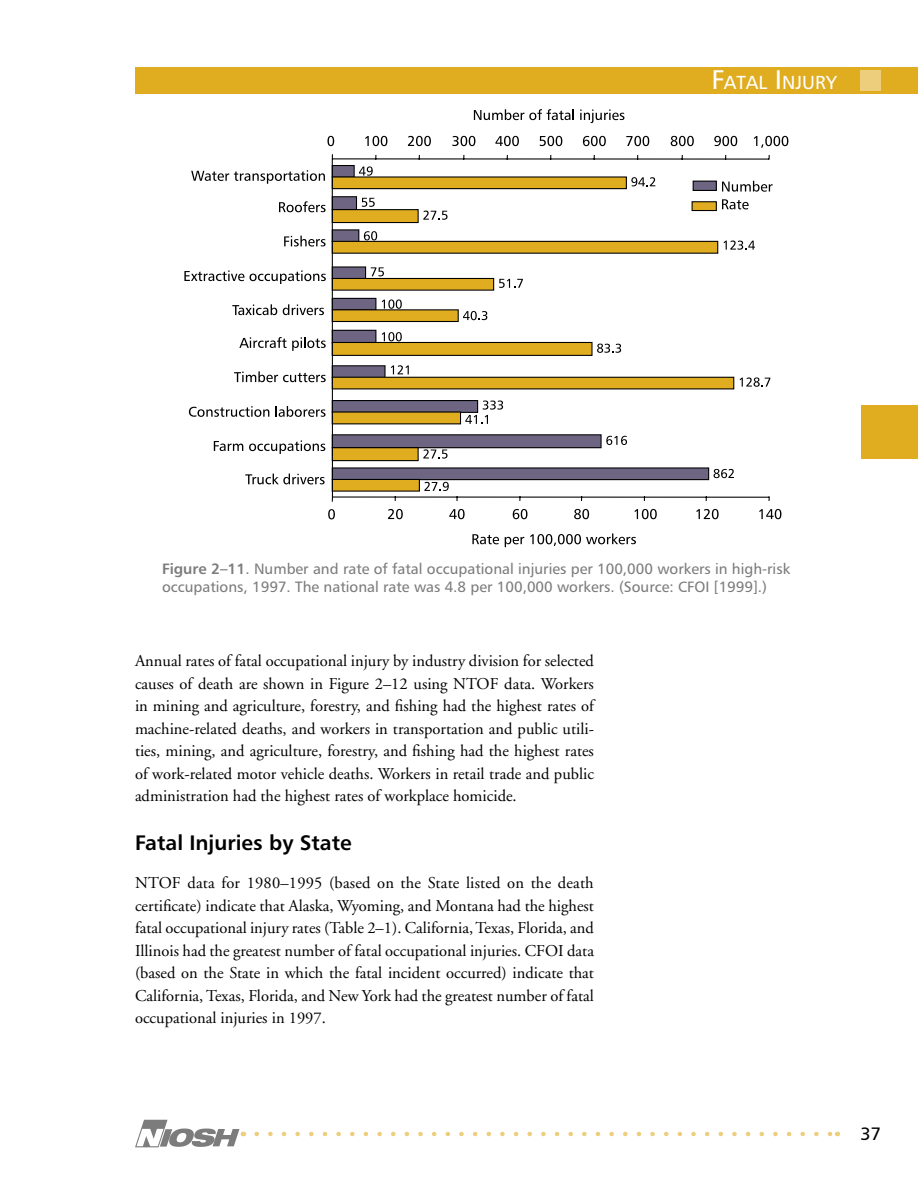
<style>
.page{position:relative;width:918px;height:1188px;background:#fff}
.page>*{position:absolute;margin:0;border:0;box-sizing:border-box;transform-origin:0 0}
.t1{font:21px "Humanist 777 BT Bold B";color:#000}
.t2{font:18.9px "Humanist 777 BT Roman B";color:#fff}
.t3{font:18px "Humanist 777 BT Roman B";color:#000}
.t4{font:16.5px/22.5px "Adobe Garamond";color:#000;text-align:justify}
.t5{font:15px/18px "Humanist 777 BT Roman B";color:#7c7c7c}
.s1{font-size:27px}
.s2{font-family:"Humanist 777 BT Bold B"}
</style>
<div class="page">
<div style="left:135px;top:68px;width:783px;height:26px;background:#e0ad20"></div>
<div style="left:861px;top:71px;width:20px;height:20px;background:#edce7c"></div>
<div style="left:861px;top:405px;width:57px;height:54px;background:#e0ad20"></div>
<svg style="left:135px;top:1120px;width:702px;height:27px"></svg>
<div style="left:332px;top:468px;width:377px;height:12px;background:#6d6581"></div>
<div style="left:332px;top:467px;width:377px;height:13px;border:1px solid #000"></div>
<div style="left:332px;top:435px;width:269px;height:13px;background:#6d6581"></div>
<div style="left:332px;top:434px;width:270px;height:14px;border:1px solid #000"></div>
<div style="left:332px;top:401px;width:146px;height:11px;background:#6d6581"></div>
<div style="left:332px;top:400px;width:146px;height:13px;border:1px solid #000"></div>
<div style="left:332px;top:366px;width:53px;height:11px;background:#6d6581"></div>
<div style="left:332px;top:330px;width:44px;height:13px;background:#6d6581"></div>
<div style="left:332px;top:330px;width:44px;height:14px;border:1px solid #000"></div>
<div style="left:332px;top:298px;width:44px;height:12px;background:#6d6581"></div>
<div style="left:332px;top:298px;width:44px;height:13px;border:1px solid #000"></div>
<div style="left:332px;top:267px;width:34px;height:12px;background:#6d6581"></div>
<div style="left:332px;top:266px;width:34px;height:13px;border:1px solid #000"></div>
<div style="left:332px;top:230px;width:27px;height:12px;background:#6d6581"></div>
<div style="left:332px;top:197px;width:25px;height:13px;background:#6d6581"></div>
<div style="left:332px;top:196px;width:25px;height:14px;border:1px solid #000"></div>
<div style="left:332px;top:166px;width:22px;height:11px;background:#6d6581"></div>
<div style="left:332px;top:165px;width:23px;height:13px;border:1px solid #000"></div>
<div style="left:332px;top:479px;width:87px;height:12px;background:#e0ad20"></div>
<div style="left:332px;top:479px;width:88px;height:13px;border:1px solid #000"></div>
<div style="left:332px;top:448px;width:86px;height:13px;background:#e0ad20"></div>
<div style="left:332px;top:447px;width:87px;height:14px;border:1px solid #000"></div>
<div style="left:332px;top:412px;width:129px;height:12px;background:#e0ad20"></div>
<div style="left:332px;top:377px;width:402px;height:12px;background:#e0ad20"></div>
<div style="left:332px;top:377px;width:402px;height:12px;border:1px solid #000"></div>
<div style="left:332px;top:342px;width:260px;height:13px;background:#e0ad20"></div>
<div style="left:332px;top:342px;width:261px;height:14px;border:1px solid #000"></div>
<div style="left:332px;top:310px;width:126px;height:12px;background:#e0ad20"></div>
<div style="left:332px;top:309px;width:127px;height:13px;border:1px solid #000"></div>
<div style="left:332px;top:278px;width:162px;height:12px;background:#e0ad20"></div>
<div style="left:332px;top:278px;width:162px;height:13px;border:1px solid #000"></div>
<div style="left:332px;top:241px;width:386px;height:12px;background:#e0ad20"></div>
<div style="left:332px;top:241px;width:386px;height:13px;border:1px solid #000"></div>
<div style="left:332px;top:210px;width:86px;height:13px;background:#e0ad20"></div>
<div style="left:332px;top:209px;width:87px;height:14px;border:1px solid #000"></div>
<div style="left:332px;top:177px;width:294px;height:12px;background:#e0ad20"></div>
<div style="left:332px;top:176px;width:295px;height:13px;border:1px solid #000"></div>
<hr style="left:332px;top:496px;width:437px;height:2px;background:#000">
<hr style="left:332px;top:159px;width:1px;height:338px;background:#000">
<hr style="left:332px;top:158px;width:437px;height:2px;background:#000">
<svg style="left:714px;top:469px;width:20px;height:9px"></svg>
<svg style="left:606px;top:436px;width:21px;height:9px"></svg>
<svg style="left:391px;top:365px;width:18px;height:9px"></svg>
<svg style="left:382px;top:332px;width:20px;height:9px"></svg>
<svg style="left:382px;top:299px;width:20px;height:10px"></svg>
<svg style="left:371px;top:267px;width:13px;height:9px"></svg>
<svg style="left:364px;top:231px;width:13px;height:9px"></svg>
<svg style="left:362px;top:198px;width:13px;height:9px"></svg>
<svg style="left:359px;top:166px;width:14px;height:10px"></svg>
<svg style="left:424px;top:482px;width:25px;height:9px"></svg>
<svg style="left:423px;top:449px;width:25px;height:10px"></svg>
<svg style="left:465px;top:401px;width:38px;height:23px"></svg>
<svg style="left:740px;top:377px;width:30px;height:10px"></svg>
<svg style="left:597px;top:344px;width:24px;height:9px"></svg>
<svg style="left:463px;top:311px;width:24px;height:9px"></svg>
<svg style="left:499px;top:279px;width:24px;height:9px"></svg>
<svg style="left:724px;top:241px;width:31px;height:9px"></svg>
<svg style="left:423px;top:211px;width:25px;height:9px"></svg>
<svg style="left:631px;top:177px;width:24px;height:9px"></svg>
<svg style="left:328px;top:509px;width:7px;height:10px"></svg>
<svg style="left:365px;top:136px;width:22px;height:10px"></svg>
<svg style="left:408px;top:136px;width:23px;height:10px"></svg>
<svg style="left:452px;top:136px;width:23px;height:10px"></svg>
<svg style="left:495px;top:136px;width:24px;height:10px"></svg>
<svg style="left:540px;top:136px;width:22px;height:10px"></svg>
<svg style="left:583px;top:136px;width:23px;height:10px"></svg>
<svg style="left:626px;top:136px;width:23px;height:10px"></svg>
<svg style="left:671px;top:136px;width:23px;height:10px"></svg>
<svg style="left:714px;top:136px;width:23px;height:10px"></svg>
<svg style="left:754px;top:136px;width:34px;height:12px"></svg>
<svg style="left:245px;top:474px;width:80px;height:10px"></svg>
<svg style="left:214px;top:441px;width:29px;height:10px"></svg>
<svg style="left:249px;top:440px;width:76px;height:14px"></svg>
<svg style="left:189px;top:406px;width:80px;height:11px"></svg>
<svg style="left:276px;top:406px;width:50px;height:11px"></svg>
<svg style="left:234px;top:371px;width:92px;height:11px"></svg>
<svg style="left:239px;top:337px;width:87px;height:14px"></svg>
<svg style="left:232px;top:304px;width:45px;height:11px"></svg>
<svg style="left:283px;top:304px;width:41px;height:11px"></svg>
<svg style="left:184px;top:270px;width:60px;height:11px"></svg>
<svg style="left:250px;top:270px;width:76px;height:14px"></svg>
<svg style="left:284px;top:236px;width:42px;height:11px"></svg>
<svg style="left:279px;top:201px;width:47px;height:11px"></svg>
<svg style="left:191px;top:170px;width:134px;height:14px"></svg>
<svg style="left:327px;top:136px;width:7px;height:10px"></svg>
<svg style="left:388px;top:509px;width:15px;height:10px"></svg>
<svg style="left:449px;top:509px;width:16px;height:10px"></svg>
<svg style="left:513px;top:509px;width:14px;height:10px"></svg>
<svg style="left:574px;top:509px;width:15px;height:10px"></svg>
<svg style="left:634px;top:509px;width:23px;height:10px"></svg>
<svg style="left:696px;top:509px;width:23px;height:10px"></svg>
<svg style="left:759px;top:509px;width:22px;height:10px"></svg>
<div style="left:693px;top:181px;width:23px;height:9px;background:#6d6581"></div>
<div style="left:693px;top:181px;width:24px;height:10px;border:1px solid #000"></div>
<svg style="left:722px;top:181px;width:51px;height:11px"></svg>
<div style="left:692px;top:202px;width:24px;height:9px;background:#e0ad20"></div>
<div style="left:692px;top:201px;width:25px;height:10px;border:1px solid #000"></div>
<svg style="left:722px;top:199px;width:27px;height:10px"></svg>
<svg style="left:474px;top:109px;width:100px;height:11px"></svg>
<svg style="left:580px;top:109px;width:44px;height:14px"></svg>
<svg style="left:472px;top:534px;width:27px;height:10px"></svg>
<svg style="left:505px;top:537px;width:19px;height:10px"></svg>
<svg style="left:530px;top:533px;width:106px;height:13px"></svg>
<p class="t2" style="left:712px;top:71px;width:127px"><span class="s1">F</span>ATAL <span class="s1">I</span>NJURY</p>
<p class="t5" style="left:162px;top:559px;width:630px"><span class="s2">Figure 2–11</span>. Number and rate of fatal occupational injuries per 100,000 workers in high-risk occupations, 1997. The national rate was 4.8 per 100,000 workers. (Source: CFOI [1999].)</p>
<p class="t4" style="left:135px;top:650px;width:461px">Annual rates of fatal occupational injury by industry division for selected causes of death are shown in Figure 2–12 using NTOF data. Workers in mining and agriculture, forestry, and fishing had the highest rates of machine-related deaths, and workers in transportation and public utili&shy;ties, mining, and agriculture, forestry, and fishing had the highest rates of work-related motor vehicle deaths. Workers in retail trade and public administration had the highest rates of workplace homicide.</p>
<p class="t1" style="left:135px;top:829px;width:218px">Fatal Injuries by State</p>
<p class="t4" style="left:135px;top:872px;width:461px">NTOF data for 1980–1995 (based on the State listed on the death certificate) indicate that Alaska, Wyoming, and Montana had the highest fatal occupational injury rates (Table 2–1). California, Texas, Florida, and Illinois had the greatest number of fatal occupational injuries. CFOI data (based on the State in which the fatal incident occurred) indicate that California, Texas, Florida, and New York had the greatest number of fatal occupational injuries in 1997.</p>
<p class="t3" style="left:860px;top:1123px;width:22px">37</p>
</div>
